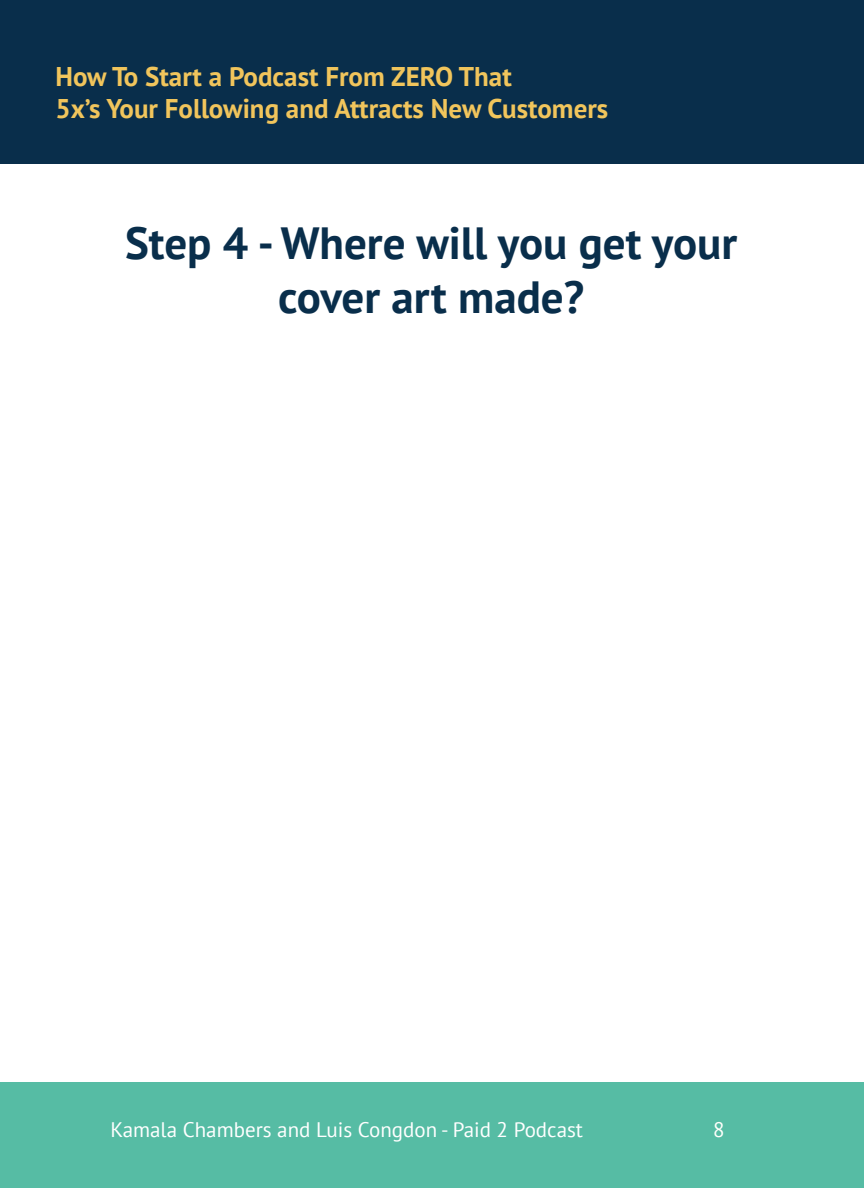
<style>
.page{position:relative;width:864px;height:1188px;background:#fff}
.page>*{position:absolute;margin:0;border:0;box-sizing:border-box;transform-origin:0 0}
.t1{font:700 45px/54px "PT Sans";color:#092e4b;text-align:center}
.t2{font:700 27px/32.4px "PT Sans";color:#f1c55c}
.t3{font:21px "PT Sans";color:#fff}
.t4{font:21px "PT Sans";color:#fffffb}
</style>
<div class="page">
<div style="left:0;top:0;width:864px;height:164px;background:#092e4b"></div>
<div style="left:0;top:1082px;width:864px;height:106px;background:#56bca4"></div>
<p class="t2" style="left:56px;top:59px;width:554px">How To Start a Podcast From ZERO That<br>5x’s Your Following and Attracts New Customers</p>
<h1 class="t1" style="left:125px;top:215px;width:614px">Step 4 - Where will you get your cover art made?</h1>
<p class="t3" style="left:111px;top:1116px;width:474px">Kamala Chambers and Luis Congdon - Paid 2 Podcast</p>
<p class="t4" style="left:713px;top:1116px;width:13px">8</p>
</div>
